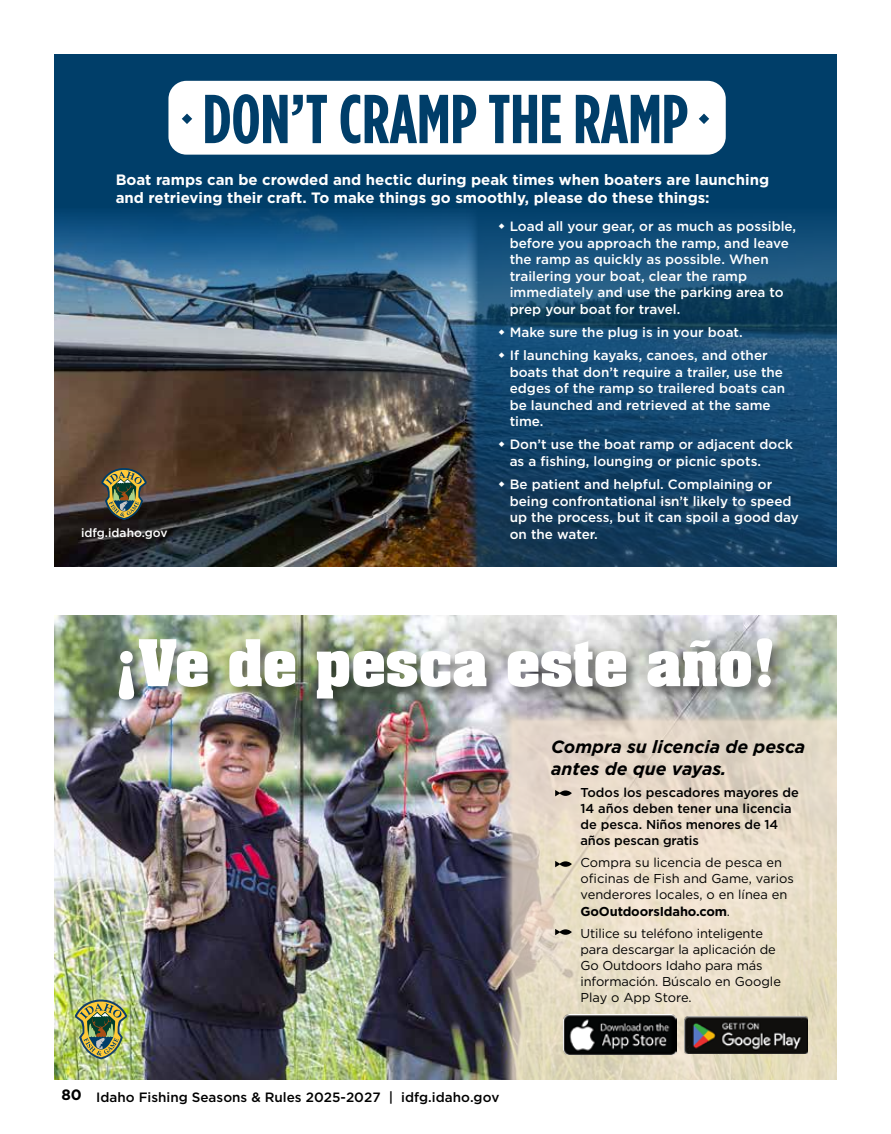
<style>
.page{position:relative;width:891px;height:1134px;background:#fff}
.page>*{position:absolute;margin:0;border:0;box-sizing:border-box;transform-origin:0 0}
.t1{font:700 69px "Gotham Condensed";color:#003e69}
.t2{font:700 54.75px "Aachen";color:#fff}
.t3{font:italic 700 17.7px/21.9px "Gotham";color:#000}
.t4{font:700 15px/18px "Gotham";color:#fff}
.t5{font:500 13.5px/16.5px "Gotham";color:#fff}
.t6{font:500 13.5px "Gotham";color:#000}
.t7{font:12.9px/16px "Gotham";letter-spacing:-.01em;color:#000}
.t8{font:500 12.9px/16px "Gotham";color:#000}
.t9{font:500 12px "Gotham";color:#fff}
.s1{font-weight:700;font-size:15px}
.s2{font-weight:700}
</style>
<div class="page">
<div style="left:54px;top:54px;width:783px;height:513px;background:#003e69"></div>
<img style="left:54px;top:209px;width:411px;height:358px">
<svg style="left:102px;top:468px;width:45px;height:52px;background:#686943"></svg>
<svg style="left:465px;top:213px;width:372px;height:354px"></svg>
<div style="left:168px;top:81px;width:558px;height:74px;background:#fff;border-radius:18px"></div>
<svg style="left:182px;top:114px;width:10px;height:10px"></svg>
<svg style="left:699px;top:114px;width:10px;height:10px"></svg>
<img style="left:54px;top:616px;width:783px;height:464px">
<div style="left:118px;top:637px;width:668px;height:76px;background:#000;opacity:.4"></div>
<svg style="left:498px;top:708px;width:339px;height:372px;background:#dfd4c2"></svg>
<svg style="left:555px;top:790px;width:17px;height:6px"></svg>
<svg style="left:555px;top:861px;width:17px;height:6px"></svg>
<svg style="left:555px;top:929px;width:17px;height:6px"></svg>
<img style="left:75px;top:1000px;width:52px;height:59px">
<img style="left:685px;top:1017px;width:123px;height:36px">
<img style="left:563px;top:1015px;width:114px;height:39px">
<svg style="left:499px;top:223px;width:6px;height:6px"></svg>
<svg style="left:499px;top:329px;width:6px;height:6px"></svg>
<svg style="left:499px;top:352px;width:6px;height:6px"></svg>
<svg style="left:499px;top:442px;width:6px;height:5px"></svg>
<svg style="left:499px;top:481px;width:6px;height:6px"></svg>
<h1 class="t1" style="left:203px;top:80px;width:487px">DON’T CRAMP THE RAMP</h1>
<p class="t4" style="left:116px;top:171px;width:655px">Boat ramps can be crowded and hectic during peak times when boaters are launching and retrieving their craft. To make things go smoothly, please do these things:</p>
<p class="t9" style="left:81px;top:525px;width:88px">idfg.idaho.gov</p>
<p class="t5" style="left:510px;top:218px;width:288px">Load all your gear, or as much as possible, before you approach the ramp, and leave the ramp as quickly as possible. When trailering your boat, clear the ramp immediately and use the parking area to prep your boat for travel.</p>
<p class="t5" style="left:510px;top:320px;width:260px;line-height:23.2px">Make sure the plug is in your boat.<br>If launching kayaks, canoes, and other</p>
<p class="t5" style="left:510px;top:364px;width:277px">boats that don’t require a trailer, use the edges of the ramp so trailered boats can be launched and retrieved at the same time.</p>
<p class="t5" style="left:510px;top:436px;width:285px">Don’t use the boat ramp or adjacent dock as a fishing, lounging or picnic spots.</p>
<p class="t5" style="left:510px;top:476px;width:291px">Be patient and helpful. Complaining or being confrontational isn’t likely to speed up the process, but it can spoil a good day on the water.</p>
<h2 class="t2" style="left:114px;top:624px;width:664px">¡Ve de pesca este año!</h2>
<p class="t6" style="left:61px;top:1088px;width:440px"><span class="s1">80</span> Idaho Fishing Seasons &amp; Rules 2025-2027 | idfg.idaho.gov</p>
<h3 class="t3" style="left:551px;top:736px;width:256px">Compra su licencia de pesca antes de que vayas.</h3>
<p class="t8" style="left:581px;top:784px;width:220px">Todos los pescadores mayores de<br>14 años deben tener una licencia de pesca. Niños menores de 14 años pescan gratis</p>
<p class="t7" style="left:581px;top:854px;width:215px">Compra su licencia de pesca en oficinas de Fish and Game, varios venderores locales, o en línea en<br><span class="s2">GoOutdoorsIdaho.com</span>.</p>
<p class="t7" style="left:581px;top:925px;width:202px">Utilice su teléfono inteligente para descargar la aplicación de<br>Go Outdoors Idaho para más información. Búscalo en Google<br>Play o App Store.</p>
</div>
